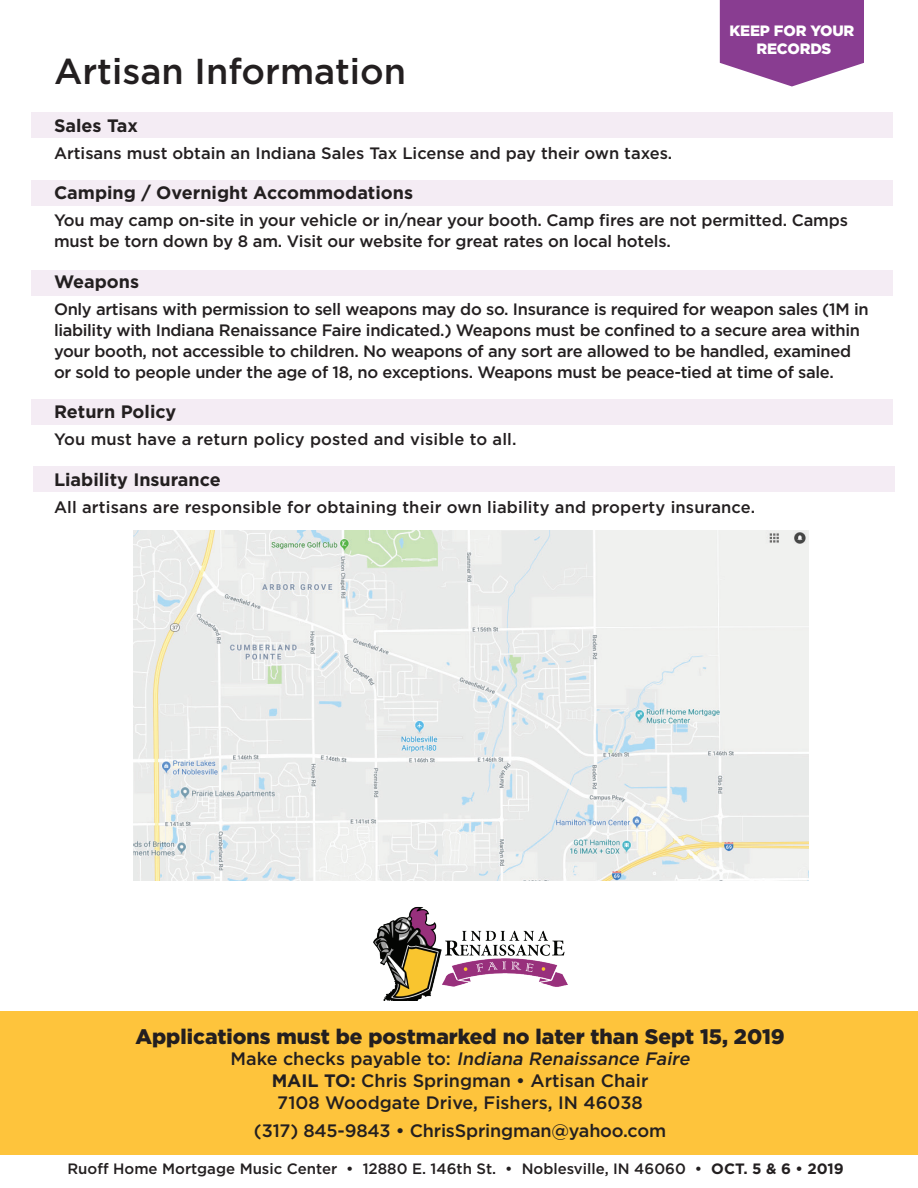
<style>
.page{position:relative;width:918px;height:1188px;background:#fff}
.page>*{position:absolute;margin:0;border:0;box-sizing:border-box;transform-origin:0 0}
.t1{font:500 36px "Gotham";color:#231f20}
.t2{font:900 21px "Gotham";color:#231f20}
.t3{font:500 18px/21.6px "Gotham";color:#231f20;text-align:center}
.t4{font:700 18px "Gotham";color:#231f20}
.t5{font:500 16.5px/21px "Gotham";letter-spacing:-.02em;color:#231f20}
.t6{font:500 16.5px "Gotham";letter-spacing:.01em;color:#231f20}
.t7{font:500 16.5px "Gotham";color:#231f20}
.t8{font:500 15px "Gotham";color:#231f20}
.t9{font:900 15px/18px "Gotham";letter-spacing:-.01em;color:#fff;text-align:center}
.s1{font-style:italic}
.s2{font-weight:700}
</style>
<div class="page">
<div style="left:33px;top:467px;width:862px;height:25px;background:#f4ecf4"></div>
<div style="left:31px;top:400px;width:862px;height:25px;background:#f4ecf4"></div>
<div style="left:31px;top:181px;width:862px;height:25px;background:#f4ecf4"></div>
<div style="left:31px;top:270px;width:862px;height:26px;background:#f4ecf4"></div>
<div style="left:31px;top:112px;width:862px;height:26px;background:#f4ecf4"></div>
<svg style="left:720px;top:0;width:144px;height:86px;background:#98569f"></svg>
<div style="left:0;top:1011px;width:918px;height:143px;background:#fec43c"></div>
<img style="left:373px;top:906px;width:195px;height:94px">
<img style="left:133px;top:531px;width:675px;height:350px">
<p class="t9" style="left:729px;top:21px;width:127px">KEEP FOR YOUR<br>RECORDS</p>
<h1 class="t1" style="left:54px;top:48px;width:354px">Artisan Information</h1>
<p class="t4" style="left:54px;top:114px;width:86px">Sales Tax</p>
<p class="t7" style="left:54px;top:142px;width:620px">Artisans must obtain an Indiana Sales Tax License and pay their own taxes.</p>
<p class="t4" style="left:54px;top:181px;width:361px">Camping / Overnight Accommodations</p>
<p class="t5" style="left:54px;top:210px;width:795px">You may camp on-site in your vehicle or in/near your booth. Camp fires are not permitted. Camps must be torn down by 8 am. Visit our website for great rates on local hotels.</p>
<p class="t4" style="left:54px;top:270px;width:87px">Weapons</p>
<p class="t5" style="left:54px;top:298px;width:816px">Only artisans with permission to sell weapons may do so. Insurance is required for weapon sales (1M in liability with Indiana Renaissance Faire indicated.) Weapons must be confined to a secure area within your booth, not accessible to children. No weapons of any sort are allowed to be handled, examined or sold to people under the age of 18, no exceptions. Weapons must be peace-tied at time of sale.</p>
<p class="t4" style="left:54px;top:400px;width:124px">Return Policy</p>
<p class="t6" style="left:54px;top:429px;width:464px">You must have a return policy posted and visible to all.</p>
<p class="t4" style="left:54px;top:468px;width:168px">Liability Insurance</p>
<p class="t6" style="left:54px;top:496px;width:703px">All artisans are responsible for obtaining their own liability and property insurance.</p>
<p class="t2" style="left:135px;top:1023px;width:651px">Applications must be postmarked no later than Sept 15, 2019</p>
<p class="t3" style="left:231px;top:1048px;width:465px">M a ke c h e c ks p aya b l e t o : <span class="s1">Indiana Renaissance Faire<br></span><span class="s2">MAIL TO:</span> Chris Springman • Artisan Chair<br>7108 Woodgate Drive, Fishers, IN 46038</p>
<p class="t3" style="left:254px;top:1120px;width:414px">(317) 845-9843 • ChrisSpringman@yahoo.com</p>
<p class="t8" style="left:67px;top:1159px;width:778px">Ruoff Home Mortgage Music Center • 12880 E. 146th St. • Noblesville, IN 46060 • <span class="s2">OCT. 5 &amp; 6 • 2019</span></p>
</div>
